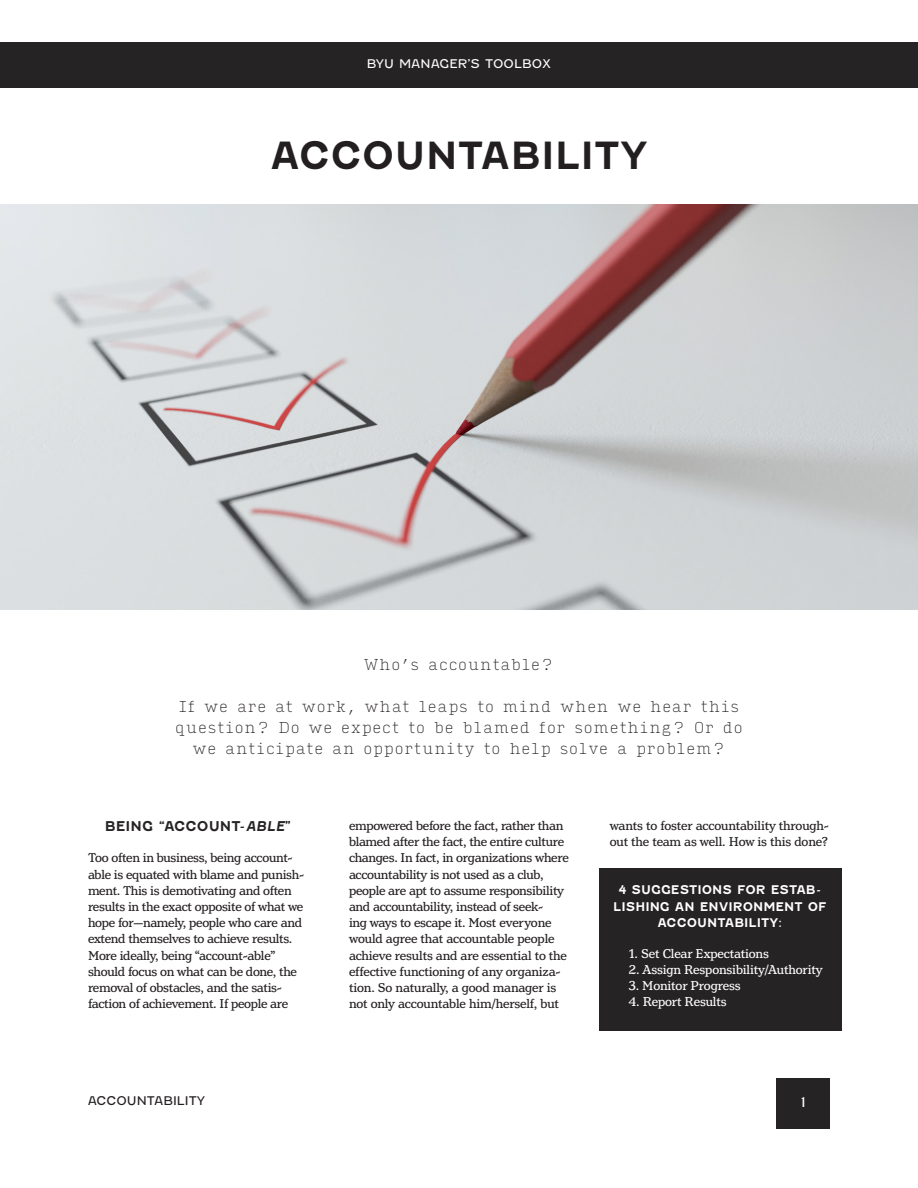
<style>
.page{position:relative;width:918px;height:1188px;background:#fff}
.page>*{position:absolute;margin:0;border:0;box-sizing:border-box;transform-origin:0 0}
.t1{font:700 37.5px "Fenwick Rg";color:#231f20}
.t2{font:100 15px/21px "Input Serif";color:#231f20;text-align:center}
.t3{font:13.5px/16.2px "Henriette";letter-spacing:-.02em;color:#231f20}
.t4{font:13.5px "Henriette";letter-spacing:-.01em;color:#fff}
.t5{font:700 13.5px "Fenwick Rg";color:#262324}
.t6{font:13.5px "Fenwick Lt";color:#fff}
.t7{font:700 12px/16.2px "Fenwick Rg";color:#fff;text-align:center}
.t8{font:12px "Fenwick Lt";color:#fff}
.t9{font:12px "Fenwick Lt";color:#231f20}
.s1{font-style:italic}
</style>
<div class="page">
<div style="left:0;top:43px;width:918px;height:45px;background:#262324"></div>
<div style="left:777px;top:1078px;width:53px;height:51px;background:#262324"></div>
<img style="left:0;top:205px;width:918px;height:405px">
<div style="left:599px;top:869px;width:242px;height:162px;background:#262324"></div>
<p class="t8" style="left:367px;top:57px;width:186px">BYU MANAGER’S TOOLBOX</p>
<p class="t1" style="left:270px;top:133px;width:379px">ACCOUNTABILITY</p>
<p class="t2" style="left:364px;top:653px;width:192px">Who’s accountable?</p>
<p class="t2" style="left:175px;top:695px;width:570px">If we are at work, what leaps to mind when we hear this question? Do we expect to be blamed for something? Or do we anticipate an opportunity to help solve a problem?</p>
<p class="t5" style="left:105px;top:818px;width:188px">BEING “ACCOUNT-<span class="s1">ABLE</span>”</p>
<p class="t3" style="left:88px;top:850px;width:218px">Too often in business, being account&shy;able is equated with blame and punish&shy;ment. This is demotivating and often results in the exact opposite of what we hope for—namely, people who care and extend themselves to achieve results.<br>More ideally, being “account-able” should focus on what can be done, the removal of obstacles, and the satis&shy;faction of achievement. If people are</p>
<p class="t9" style="left:88px;top:1094px;width:119px">ACCOUNTABILITY</p>
<p class="t3" style="left:349px;top:818px;width:221px">empowered before the fact, rather than blamed after the fact, the entire culture changes. In fact, in organizations where accountability is not used as a club, people are apt to assume responsibility and accountability, instead of seek-<br>ing ways to escape it. Most everyone would agree that accountable people achieve results and are essential to the effective functioning of any organiza&shy;tion. So naturally, a good manager is not only accountable him/herself, but</p>
<p class="t3" style="left:610px;top:818px;width:221px">wants to foster accountability through&shy;out the team as well. How is this done?</p>
<p class="t7" style="left:613px;top:882px;width:215px">4 SUGGESTIONS FOR ESTAB-<br>LISHING AN ENVIRONMENT OF<br>ACCOUNTABILITY:</p>
<p class="t4" style="left:629px;top:946px;width:141px">1. Set Clear Expectations</p>
<p class="t4" style="left:629px;top:962px;width:195px">2. Assign Responsibility/Authority</p>
<p class="t4" style="left:629px;top:978px;width:113px">3. Monitor Progress</p>
<p class="t4" style="left:629px;top:994px;width:99px">4. Report Results</p>
<p class="t6" style="left:801px;top:1094px;width:6px">1</p>
</div>
